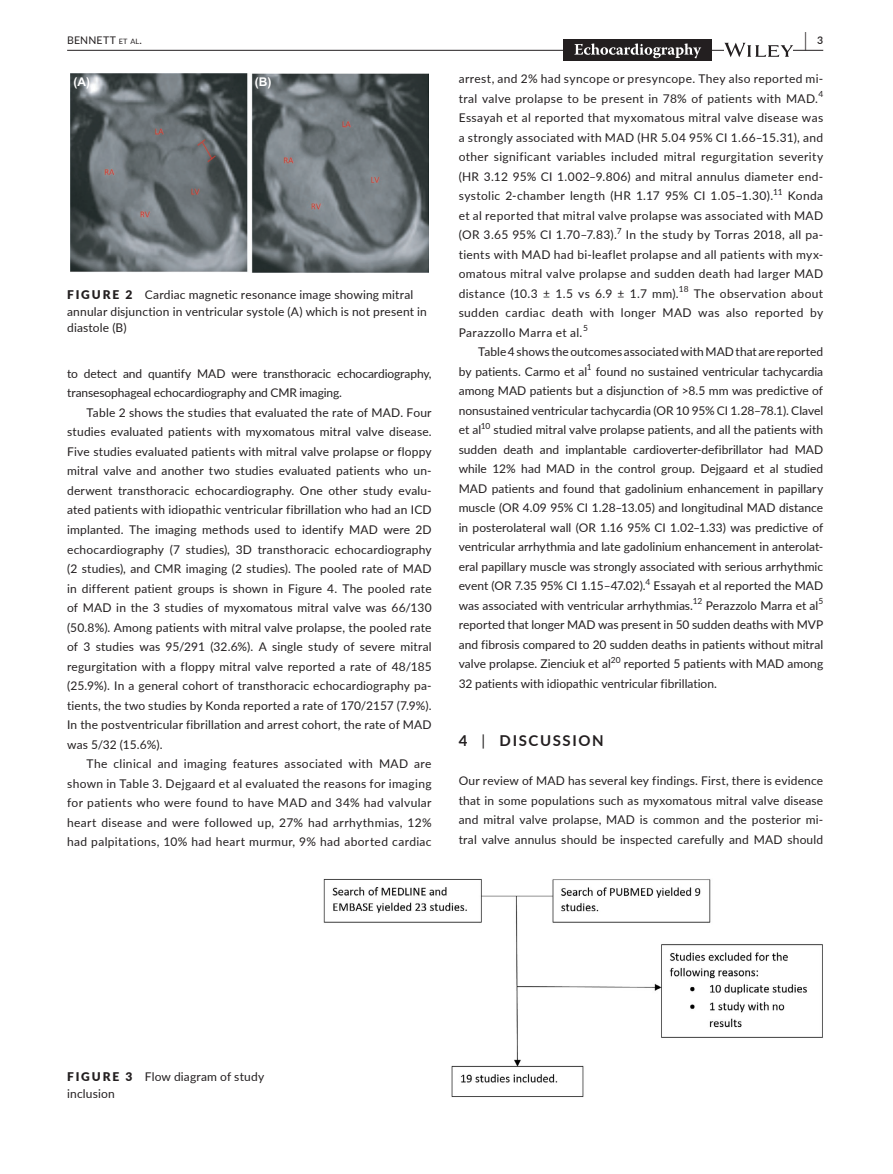
<style>
.page{position:relative;width:893px;height:1174px;background:#fff}
.page>*{position:absolute;margin:0;border:0;box-sizing:border-box;transform-origin:0 0}
.t1{font:600 19.5px "Lato";color:#231f20;scale:.48 1}
.t2{font:700 15px "Lato";letter-spacing:.11em;color:#231f20}
.t3{font:12px/19.5px "Lato";letter-spacing:.01em;color:#231f20;text-align:justify}
.t4{font:12px/19.5px "Lato";letter-spacing:.03em;color:#231f20}
.t5{font:12px/19.5px "Lato";letter-spacing:-.01em;color:#231f20}
.t6{font:700 12px "Arial";color:#fff}
.t7{font:10.5px "Lato";letter-spacing:.02em;color:#231f20}
.t8{font:600 10.5px "Lato";color:#231f20}
.t9{font:8.4px "Lato";color:#231f20}
.s1{font-size:7.35px}
.s2{font-weight:900}
.s3{font-weight:400}
</style>
<div class="page">
<hr style="left:67px;top:50px;width:756px;height:1px;background:#231f20">
<div style="left:563px;top:40px;width:149px;height:21px;background:#231f20"></div>
<svg style="left:574px;top:43px;width:127px;height:15px"></svg>
<svg style="left:724px;top:43px;width:69px;height:14px"></svg>
<div style="left:67px;top:73px;width:365px;height:199px;background:linear-gradient(to bottom,#fff,#fff)"></div>
<img style="left:71px;top:73px;width:357px;height:199px">
<img style="left:324px;top:879px;width:499px;height:218px">
<h1 class="t1" style="left:804px;top:26px;width:7px">|</h1>
<p class="t7" style="left:67px;top:33px;width:76px">BENNETT <span class="s1">et al</span>.</p>
<p class="t8" style="left:817px;top:33px;width:8px">3</p>
<p class="t6" style="left:73px;top:74px;width:18px">(A)</p>
<p class="t6" style="left:255px;top:74px;width:18px">(B)</p>
<p class="t3" style="left:67px;top:286px;width:361px;line-height:16.5px;text-align:left"><span class="s2">FIGURE 2</span> Cardiac magnetic resonance image showing mitral annular disjunction in ventricular systole (A) which is not present in diastole (B)</p>
<p class="t5" style="left:67px;top:363px;width:366px">to detect and quantify MAD were transthoracic echocardiography, transesophageal echocardiography and CMR imaging.</p>
<p class="t3" style="left:67px;top:402px;width:366px;text-indent:20px">Table 2 shows the studies that evaluated the rate of MAD. Four studies evaluated patients with myxomatous mitral valve disease.<br>Five studies evaluated patients with mitral valve prolapse or floppy mitral valve and another two studies evaluated patients who un‐ derwent transthoracic echocardiography. One other study evalu‐ ated patients with idiopathic ventricular fibrillation who had an ICD implanted. The imaging methods used to identify MAD were 2D echocardiography (7 studies), 3D transthoracic echocardiography (2 studies), and CMR imaging (2 studies). The pooled rate of MAD in different patient groups is shown in Figure 4. The pooled rate of MAD in the 3 studies of myxomatous mitral valve was 66/130 (50.8%). Among patients with mitral valve prolapse, the pooled rate of 3 studies was 95/291 (32.6%). A single study of severe mitral regurgitation with a floppy mitral valve reported a rate of 48/185 (25.9%). In a general cohort of transthoracic echocardiography pa‐ tients, the two studies by Konda reported a rate of 170/2157 (7.9%).<br>In the postventricular fibrillation and arrest cohort, the rate of MAD was 5/32 (15.6%).</p>
<p class="t3" style="left:67px;top:753px;width:366px;text-indent:20px">The clinical and imaging features associated with MAD are shown in Table 3. Dejgaard et al evaluated the reasons for imaging for patients who were found to have MAD and 34% had valvular heart disease and were followed up, 27% had arrhythmias, 12% had palpitations, 10% had heart murmur, 9% had aborted cardiac</p>
<p class="t4" style="left:459px;top:68px;width:366px">arrest, and 2% had syncope or presyncope. They also reported mi‐ tral valve prolapse to be present in 78% of patients with MAD.</p>
<p class="t9" style="left:818px;top:88px;width:6px">4</p>
<p class="t3" style="left:459px;top:107px;width:366px">Essayah et al reported that myxomatous mitral valve disease was a strongly associated with MAD (HR 5.04 95% CI 1.66–15.31), and other significant variables included mitral regurgitation severity (HR 3.12 95% CI 1.002–9.806) and mitral annulus diameter end‐ systolic 2‐chamber length (HR 1.17 95% CI 1.05–1.30).<sup>11</sup> Konda et al reported that mitral valve prolapse was associated with MAD (OR 3.65 95% CI 1.70–7.83).<sup>7</sup> In the study by Torras 2018, all pa‐ tients with MAD had bi‐leaflet prolapse and all patients with myx‐ omatous mitral valve prolapse and sudden death had larger MAD distance (10.3 ± 1.5 vs 6.9 ± 1.7 mm).<sup>18</sup> The observation about sudden cardiac death with longer MAD was also reported by Parazzollo Marra et al.<sup>5</sup></p>
<p class="t3" style="left:459px;top:341px;width:366px;text-indent:19px">Table4shows theoutcomes associatedwithMADthat are reported by patients. Carmo et al<sup>1</sup> found no sustained ventricular tachycardia among MAD patients but a disjunction of &gt;8.5 mm was predictive of nonsustained ventricular tachycardia (OR 10 95% CI 1.28–78.1). Clavel et al<sup>10</sup> studied mitral valve prolapse patients, and all the patients with sudden death and implantable cardioverter‐defibrillator had MAD while 12% had MAD in the control group. Dejgaard et al studied MAD patients and found that gadolinium enhancement in papillary muscle (OR 4.09 95% CI 1.28–13.05) and longitudinal MAD distance in posterolateral wall (OR 1.16 95% CI 1.02–1.33) was predictive of ventricular arrhythmia and late gadolinium enhancement in anterolat‐ eral papillary muscle was strongly associated with serious arrhythmic event (OR 7.35 95% CI 1.15–47.02).</p>
<p class="t9" style="left:646px;top:576px;width:6px">4</p>
<p class="t3" style="left:459px;top:575px;width:366px;text-indent:195px">Essayah et al reported the MAD was associated with ventricular arrhythmias.</p>
<p class="t9" style="left:693px;top:595px;width:11px">12</p>
<p class="t3" style="left:706px;top:595px;width:114px">Perazzolo Marra et al</p>
<p class="t9" style="left:818px;top:595px;width:6px">5</p>
<p class="t3" style="left:459px;top:614px;width:366px">reported that longer MAD was present in 50 sudden deaths with MVP and fibrosis compared to 20 sudden deaths in patients without mitral valve prolapse. Zienciuk et al</p>
<p class="t9" style="left:611px;top:654px;width:11px">20</p>
<p class="t3" style="left:459px;top:653px;width:366px;text-indent:165px">reported 5 patients with MAD among<br>32 patients with idiopathic ventricular fibrillation.</p>
<p class="t2" style="left:459px;top:730px;width:147px">4 <span class="s3">|</span> DISCUSSION</p>
<p class="t3" style="left:459px;top:770px;width:366px">Our review of MAD has several key findings. First, there is evidence that in some populations such as myxomatous mitral valve disease and mitral valve prolapse, MAD is common and the posterior mi‐ tral valve annulus should be inspected carefully and MAD should</p>
<p class="t3" style="left:67px;top:1068px;width:199px;line-height:16.5px"><span class="s2">FIGURE 3</span> Flow diagram of study inclusion</p>
</div>
